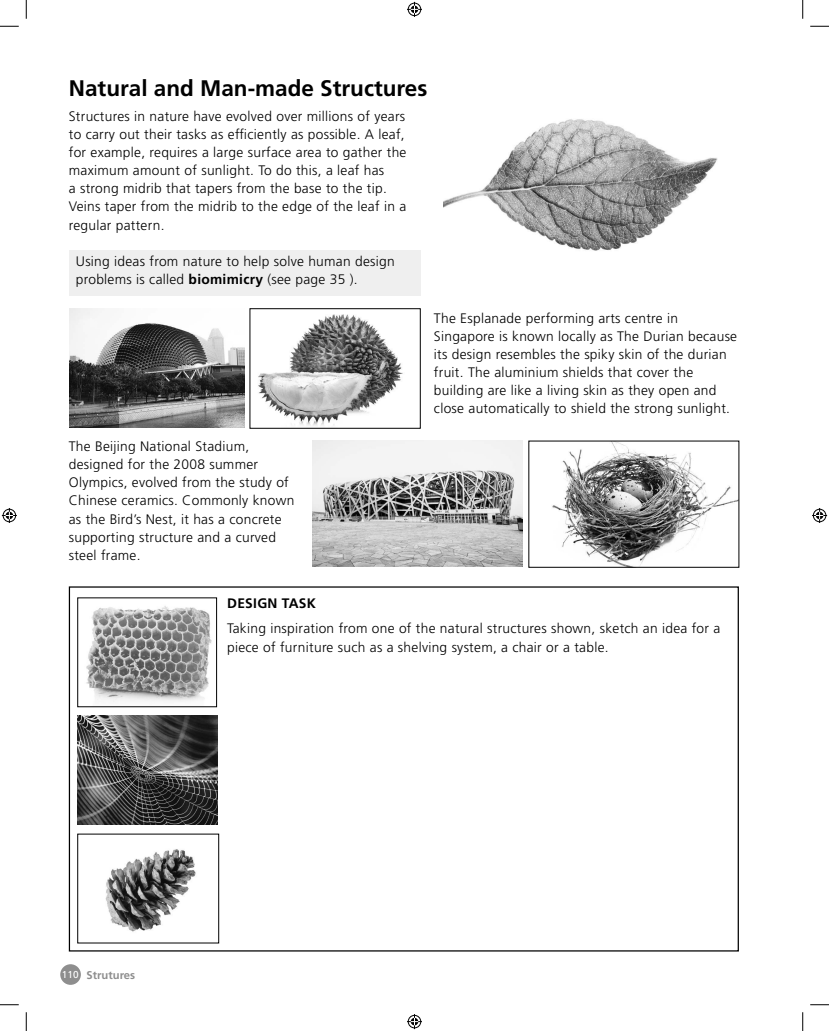
<style>
.page{position:relative;width:829px;height:1031px;background:#fff}
.page>*{position:absolute;margin:0;border:0;box-sizing:border-box;transform-origin:0 0}
.Heading{font:700 22.5px "Frutiger LT Std";color:#000}
.Body_Text{font:300 13.75px/18.1px "Frutiger LT Std";letter-spacing:.02em;color:#000}
.Body_Text-2{font:700 13.75px "Frutiger LT Std";letter-spacing:.02em;color:#000}
.t1{font:700 11.25px "Frutiger LT Std";color:#8e8e8e}
.s1{font-weight:700}
.s2{font-weight:400;font-size:10px;color:#fff}
</style>
<div class="page">
<div style="left:60px;top:964px;width:21px;height:20px;background:#8e8e8e;border-radius:50%"></div>
<div style="left:69px;top:250px;width:351px;height:46px;background:#efefef"></div>
<img style="left:443px;top:119px;width:275px;height:132px">
<img style="left:86px;top:606px;width:126px;height:96px">
<div style="left:77px;top:597px;width:140px;height:110px;border:1px solid #000"></div>
<img style="left:78px;top:716px;width:139px;height:108px">
<img style="left:105px;top:849px;width:91px;height:83px">
<div style="left:77px;top:833px;width:142px;height:110px;border:1px solid #000"></div>
<img style="left:258px;top:314px;width:145px;height:112px">
<img style="left:70px;top:308px;width:175px;height:120px">
<img style="left:312px;top:441px;width:210px;height:126px">
<img style="left:552px;top:443px;width:185px;height:122px">
<svg style="left:0;top:25px;width:19px;height:2px"></svg>
<svg style="left:810px;top:25px;width:18px;height:2px"></svg>
<svg style="left:0;top:1004px;width:19px;height:1px"></svg>
<svg style="left:810px;top:1004px;width:18px;height:1px"></svg>
<svg style="left:25px;top:0;width:2px;height:19px"></svg>
<svg style="left:25px;top:1012px;width:2px;height:18px"></svg>
<svg style="left:802px;top:0;width:1px;height:19px"></svg>
<svg style="left:802px;top:1012px;width:1px;height:18px"></svg>
<svg style="left:407px;top:2px;width:15px;height:15px"></svg>
<svg style="left:407px;top:1014px;width:15px;height:15px"></svg>
<svg style="left:2px;top:508px;width:15px;height:15px"></svg>
<svg style="left:812px;top:508px;width:15px;height:15px"></svg>
<p class="Heading" style="left:69px;top:75px;width:360px">Natural and Man-made Structures</p>
<p class="Body_Text" style="left:69px;top:107px;width:339px">Structures in nature have evolved over millions of years to carry out their tasks as efficiently as possible. A leaf, for example, requires a large surface area to gather the maximum amount of sunlight. To do this, a leaf has<br>a strong midrib that tapers from the base to the tip.<br>Veins taper from the midrib to the edge of the leaf in a regular pattern.</p>
<p class="Body_Text" style="left:76px;top:252px;width:320px">Using ideas from nature to help solve human design problems is called <span class="s1">biomimicry</span> (see page 35 ).</p>
<p class="Body_Text" style="left:434px;top:309px;width:305px">The Esplanade performing arts centre in Singapore is known locally as The Durian because its design resembles the spiky skin of the durian fruit. The aluminium shields that cover the building are like a living skin as they open and close automatically to shield the strong sunlight.</p>
<p class="Body_Text" style="left:69px;top:437px;width:227px">The Beijing National Stadium, designed for the 2008 summer<br>Olympics, evolved from the study of<br>Chinese ceramics. Commonly known as the Bird’s Nest, it has a concrete supporting structure and a curved steel frame.</p>
<p class="Body_Text-2" style="left:227px;top:595px;width:90px">DESIGN TASK</p>
<p class="Body_Text" style="left:227px;top:619px;width:494px">Taking inspiration from one of the natural structures shown, sketch an idea for a piece of furniture such as a shelving system, a chair or a table.</p>
<p class="t1" style="left:62px;top:968px;width:75px"><span class="s2">110</span> Strutures</p>
</div>
